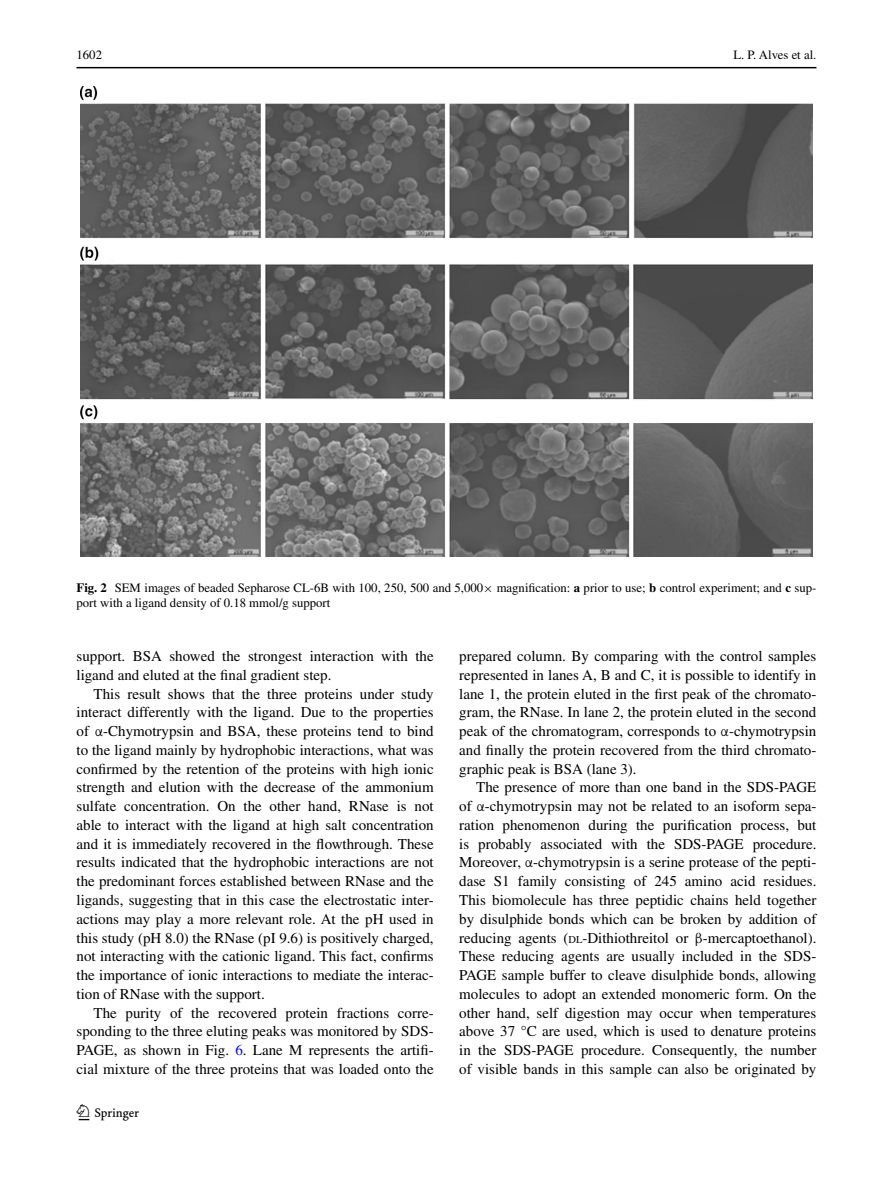
<style>
.page{position:relative;width:893px;height:1187px;background:#fff}
.page>*{position:absolute;margin:0;border:0;box-sizing:border-box;transform-origin:0 0}
.t1{font:22.5px "Springnew";color:#000}
.t2{font:15px/18.8px "Times";color:#000;text-align:justify}
.t3{font:12.75px/15px "Times";color:#000}
.s1{font-weight:700}
.s2{font-family:"MTSY"}
.s3{font-family:"MTGU"}
.s4{color:#00f}
.s5{font-size:10.5px}
</style>
<div class="page">
<hr style="left:77px;top:67px;width:739px;height:1px;background:#000">
<img style="left:81px;top:87px;width:731px;height:469px">
<p class="t3" style="left:77px;top:48px;width:27px">1602</p>
<p class="t3" style="left:733px;top:48px;width:85px">L. P. Alves et al.</p>
<p class="t3" style="left:77px;top:580px;width:741px"><span class="s1">Fig. 2</span> SEM images of beaded Sepharose CL-6B with 100, 250, 500 and 5,000<span class="s2">×</span> magnification: <span class="s1">a</span> prior to use; <span class="s1">b</span> control experiment; and <span class="s1">c</span> sup&shy;port with a ligand density of 0.18 mmol/g support</p>
<p class="t2" style="left:77px;top:646px;width:359px">support. BSA showed the strongest interaction with the ligand and eluted at the final gradient step.</p>
<p class="t2" style="left:77px;top:684px;width:359px;text-indent:17px">This result shows that the three proteins under study interact differently with the ligand. Due to the properties of <span class="s3">α</span>-Chymotrypsin and BSA, these proteins tend to bind to the ligand mainly by hydrophobic interactions, what was confirmed by the retention of the proteins with high ionic strength and elution with the decrease of the ammonium sulfate concentration. On the other hand, RNase is not able to interact with the ligand at high salt concentration and it is immediately recovered in the flowthrough. These results indicated that the hydrophobic interactions are not the predominant forces established between RNase and the ligands, suggesting that in this case the electrostatic inter&shy;actions may play a more relevant role. At the pH used in this study (pH 8.0) the RNase (pI 9.6) is positively charged, not interacting with the cationic ligand. This fact, confirms the importance of ionic interactions to mediate the interac&shy;tion of RNase with the support.</p>
<p class="t2" style="left:77px;top:1002px;width:359px;text-indent:17px">The purity of the recovered protein fractions corre&shy;sponding to the three eluting peaks was monitored by SDS-PAGE, as shown in Fig. <span class="s4">6</span>. Lane M represents the artifi&shy;cial mixture of the three proteins that was loaded onto the</p>
<h1 class="t1" style="left:79px;top:1104px;width:62px">1 3</h1>
<p class="t2" style="left:459px;top:646px;width:359px">prepared column. By comparing with the control samples represented in lanes A, B and C, it is possible to identify in lane 1, the protein eluted in the first peak of the chromato&shy;gram, the RNase. In lane 2, the protein eluted in the second peak of the chromatogram, corresponds to <span class="s3">α</span>-chymotrypsin and finally the protein recovered from the third chromato&shy;graphic peak is BSA (lane 3).</p>
<p class="t2" style="left:459px;top:777px;width:359px;text-indent:17px">The presence of more than one band in the SDS-PAGE of <span class="s3">α</span>-chymotrypsin may not be related to an isoform sepa&shy;ration phenomenon during the purification process, but is probably associated with the SDS-PAGE procedure.<br>Moreover, <span class="s3">α</span>-chymotrypsin is a serine protease of the pepti&shy;dase S1 family consisting of 245 amino acid residues.<br>This biomolecule has three peptidic chains held together by disulphide bonds which can be broken by addition of reducing agents (<span class="s5">dl</span>-Dithiothreitol or <span class="s3">β</span>-mercaptoethanol).<br>These reducing agents are usually included in the SDS-PAGE sample buffer to cleave disulphide bonds, allowing molecules to adopt an extended monomeric form. On the other hand, self digestion may occur when temperatures above 37 °C are used, which is used to denature proteins in the SDS-PAGE procedure. Consequently, the number of visible bands in this sample can also be originated by</p>
</div>
